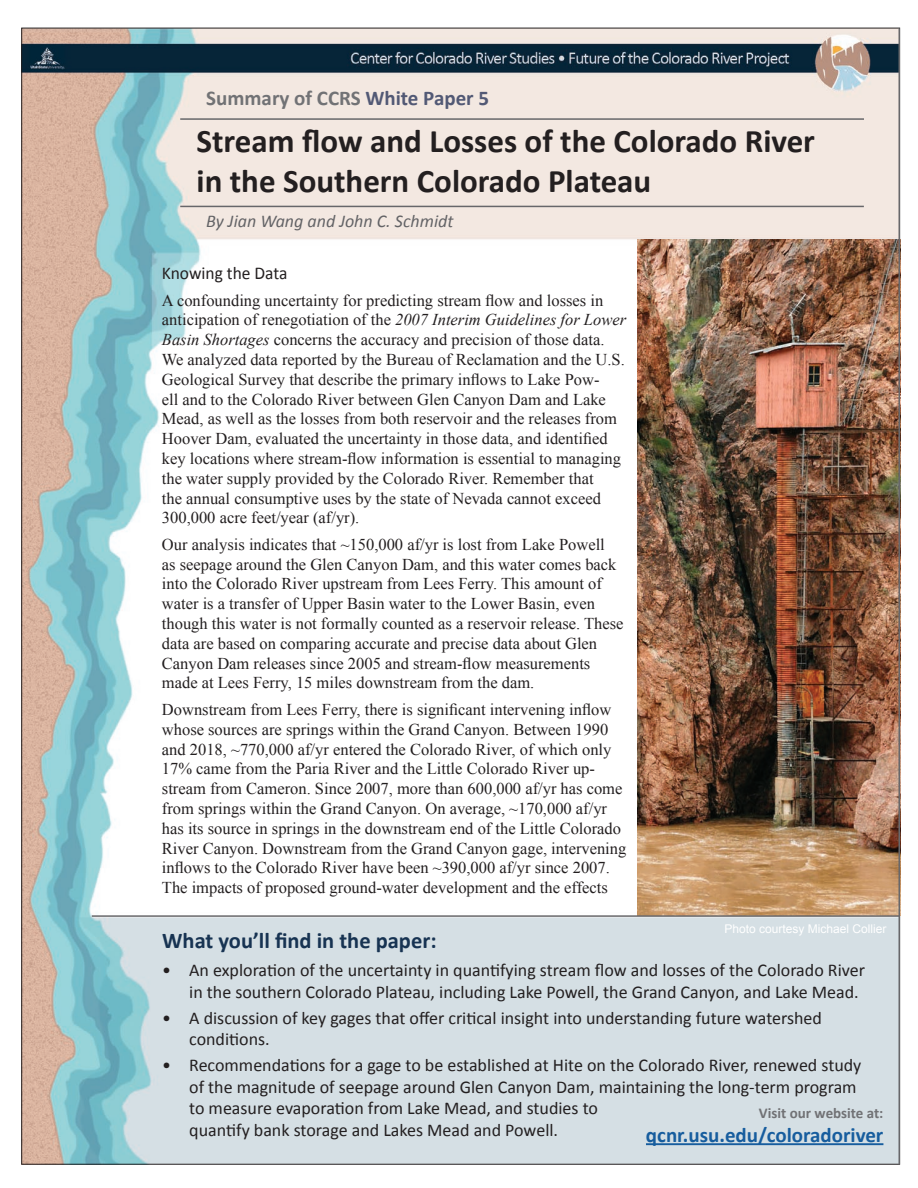
<style>
.page{position:relative;width:918px;height:1188px;background:#fff}
.page>*{position:absolute;margin:0;border:0;box-sizing:border-box;transform-origin:0 0}
.t1{font:700 33px/39.6px "Calibri";color:#231f20}
.t2{font:700 22.5px "Calibri";color:#173352}
.t3{font:700 21px "Calibri";color:#175d9e}
.t4{font:700 21px "Calibri";color:#717275}
.t5{font:18px/21.6px "Calibri";color:#231f20}
.t6{font:italic 18px "Calibri";color:#636366}
.t7{font:16.5px/19.8px "Times New Roman";color:#231f20}
.t8{font:700 15px "Calibri";color:#717275}
.t9{font:12px "Arial";color:#fff}
.s1{color:#525975}
.s2{font-style:italic}
</style>
<div class="page">
<img style="left:23px;top:30px;width:875px;height:1133px">
<hr style="left:180px;top:206px;width:684px;height:1px;background:#67676a">
<hr style="left:180px;top:118px;width:684px;height:2px;background:#67676a">
<hr style="left:646px;top:1143px;width:237px;height:2px;background:#175d9e">
<img style="left:637px;top:239px;width:262px;height:676px">
<hr style="left:92px;top:915px;width:808px;height:2px;background:#67676a">
<hr style="left:899px;top:28px;width:1px;height:1137px;background:#67676a">
<p class="t4" style="left:206px;top:85px;width:284px">Summary of CCRS <span class="s1">White Paper 5</span></p>
<h1 class="t1" style="left:197px;top:122px;width:620px">Stream flow and Losses of the Colorado River in the Southern Colorado Plateau</h1>
<p class="t6" style="left:206px;top:210px;width:249px">By Jian Wang and John C. Schmidt</p>
<p class="t5" style="left:162px;top:262px;width:127px">Knowing the Data</p>
<p class="t7" style="left:162px;top:290px;width:466px">A confounding uncertainty for predicting stream flow and losses in anticipation of renegotiation of the <span class="s2">2007 Interim Guidelines for Lower Basin Shortages</span> concerns the accuracy and precision of those data.<br>We analyzed data reported by the Bureau of Reclamation and the U.S.<br>Geological Survey that describe the primary inflows to Lake Pow-<br>ell and to the Colorado River between Glen Canyon Dam and Lake Mead, as well as the losses from both reservoir and the releases from Hoover Dam, evaluated the uncertainty in those data, and identified key locations where stream-flow information is essential to managing the water supply provided by the Colorado River. Remember that<br>the annual consumptive uses by the state of Nevada cannot exceed 300,000 acre feet/year (af/yr).</p>
<p class="t7" style="left:162px;top:534px;width:463px">Our analysis indicates that ~150,000 af/yr is lost from Lake Powell<br>as seepage around the Glen Canyon Dam, and this water comes back into the Colorado River upstream from Lees Ferry. This amount of water is a transfer of Upper Basin water to the Lower Basin, even though this water is not formally counted as a reservoir release. These data are based on comparing accurate and precise data about Glen Canyon Dam releases since 2005 and stream-flow measurements made at Lees Ferry, 15 miles downstream from the dam.</p>
<p class="t7" style="left:162px;top:699px;width:466px">Downstream from Lees Ferry, there is significant intervening inflow whose sources are springs within the Grand Canyon. Between 1990 and 2018, ~770,000 af/yr entered the Colorado River, of which only 17% came from the Paria River and the Little Colorado River up&shy;stream from Cameron. Since 2007, more than 600,000 af/yr has come from springs within the Grand Canyon. On average, ~170,000 af/yr has its source in springs in the downstream end of the Little Colorado River Canyon. Downstream from the Grand Canyon gage, intervening inflows to the Colorado River have been ~390,000 af/yr since 2007.<br>The impacts of proposed ground-water development and the effects</p>
<h2 class="t2" style="left:162px;top:926px;width:276px">What you’ll find in the paper:</h2>
<p class="t5" style="left:189px;top:959px;width:677px;text-indent:-27px">• An exploration of the uncertainty in quantifying stream flow and losses of the Colorado River in the southern Colorado Plateau, including Lake Powell, the Grand Canyon, and Lake Mead.</p>
<p class="t5" style="left:189px;top:1007px;width:634px;text-indent:-27px">• A discussion of key gages that offer critical insight into understanding future watershed conditions.</p>
<p class="t5" style="left:189px;top:1054px;width:674px;text-indent:-27px">• Recommendations for a gage to be established at Hite on the Colorado River, renewed study of the magnitude of seepage around Glen Canyon Dam, maintaining the long-term program to measure evaporation from Lake Mead, and studies to<br>quantify bank storage and Lakes Mead and Powell.</p>
<p class="t9" style="left:724px;top:921px;width:164px">Photo courtesy Michael Collier</p>
<p class="t8" style="left:759px;top:1103px;width:126px">Visit our website at:</p>
<p class="t3" style="left:646px;top:1122px;width:239px">qcnr.usu.edu/coloradoriver</p>
</div>
